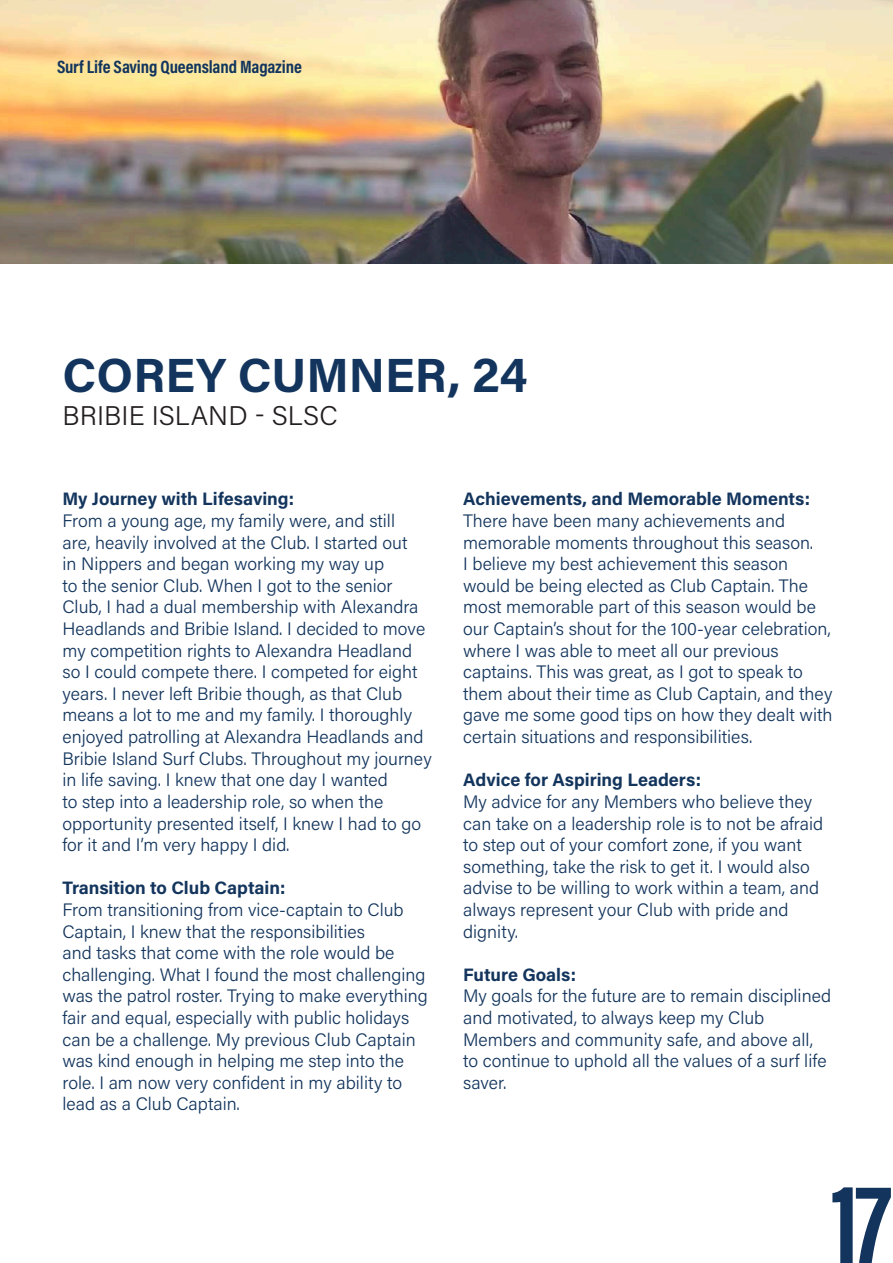
<style>
.page{position:relative;width:893px;height:1263px;background:#fff}
.page>*{position:absolute;margin:0;border:0;box-sizing:border-box;transform-origin:0 0}
.t1{font:120px "Acumin Variable Concept";color:#13355d}
.t2{font:700 48px "Acumin Pro";color:#13355d}
.t3{font:300 27px "Acumin Pro";letter-spacing:.005em;color:#231f20}
.t4{font:300 18px/21.6px "Acumin Pro";color:#13355d}
.t5{font:700 18px "Acumin Pro";color:#13355d}
.t6{font:18px "Acumin Variable Concept";letter-spacing:-.01em;color:#13355d}
</style>
<div class="page">
<img style="left:0;top:0;width:893px;height:263px">
<p class="t6" style="left:57px;top:55px;width:246px">Surf Life Saving Queensland Magazine</p>
<p class="t2" style="left:62px;top:341px;width:467px">COREY CUMNER, 24</p>
<p class="t3" style="left:62px;top:397px;width:277px">BRIBIE ISLAND - SLSC</p>
<p class="t5" style="left:62px;top:486px;width:233px">My Journey with Lifesaving:</p>
<p class="t4" style="left:62px;top:509px;width:371px">From a young age, my family were, and still<br>are, heavily involved at the Club. I started out<br>in Nippers and began working my way up<br>to the senior Club. When I got to the senior Club, I had a dual membership with Alexandra Headlands and Bribie Island. I decided to move my competition rights to Alexandra Headland so I could compete there. I competed for eight years. I never left Bribie though, as that Club means a lot to me and my family. I thoroughly enjoyed patrolling at Alexandra Headlands and Bribie Island Surf Clubs. Throughout my journey in life saving. I knew that one day I wanted<br>to step into a leadership role, so when the opportunity presented itself, I knew I had to go for it and I’m very happy I did.</p>
<p class="t5" style="left:62px;top:875px;width:224px">Transition to Club Captain:</p>
<p class="t4" style="left:62px;top:898px;width:367px">From transitioning from vice-captain to Club Captain, I knew that the responsibilities<br>and tasks that come with the role would be challenging. What I found the most challenging was the patrol roster. Trying to make everything fair and equal, especially with public holidays can be a challenge. My previous Club Captain was kind enough in helping me step into the role. I am now very confident in my ability to lead as a Club Captain.</p>
<p class="t5" style="left:463px;top:486px;width:348px">Achievements, and Memorable Moments:</p>
<p class="t4" style="left:463px;top:509px;width:351px">There have been many achievements and memorable moments throughout this season.</p>
<p class="t4" style="left:463px;top:552px;width:371px">I believe my best achievement this season would be being elected as Club Captain. The most memorable part of this season would be our Captain’s shout for the 100-year celebration, where I was able to meet all our previous captains. This was great, as I got to speak to them about their time as Club Captain, and they gave me some good tips on how they dealt with certain situations and responsibilities.</p>
<p class="t5" style="left:463px;top:767px;width:239px">Advice for Aspiring Leaders:</p>
<p class="t4" style="left:463px;top:790px;width:361px">My advice for any Members who believe they can take on a leadership role is to not be afraid to step out of your comfort zone, if you want something, take the risk to get it. I would also advise to be willing to work within a team, and always represent your Club with pride and dignity.</p>
<p class="t5" style="left:463px;top:962px;width:114px">Future Goals:</p>
<p class="t4" style="left:463px;top:984px;width:369px">My goals for the future are to remain disciplined and motivated, to always keep my Club Members and community safe, and above all, to continue to uphold all the values of a surf life saver.</p>
<h1 class="t1" style="left:832px;top:1141px;width:61px">17</h1>
</div>
